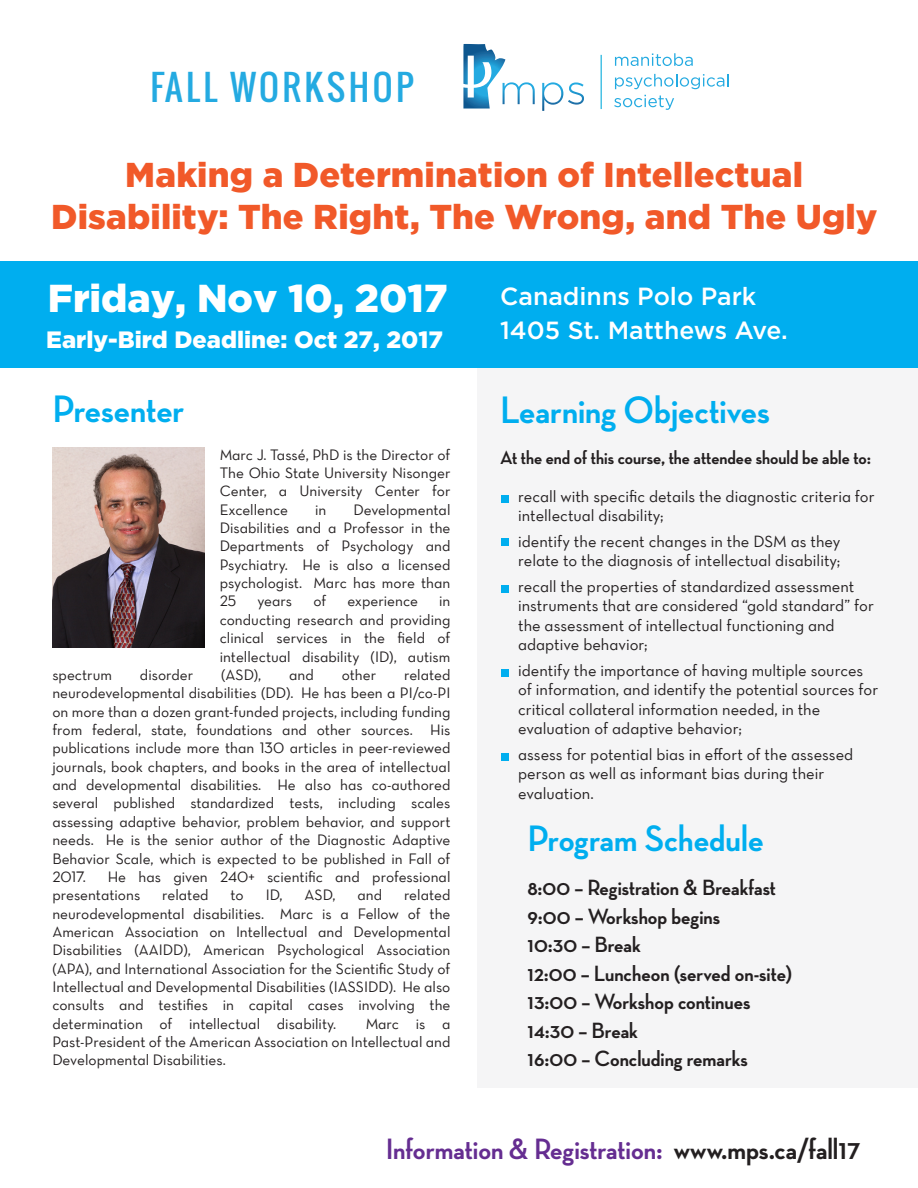
<style>
.page{position:relative;width:918px;height:1188px;background:#fff}
.page>*{position:absolute;margin:0;border:0;box-sizing:border-box;transform-origin:0 0}
.t1{font:700 39px "Neutra Disp";color:#00aeef}
.t2{font:900 38.85px "Gotham";color:#fff}
.t3{font:700 37.5px "Neutra Disp";color:#00aeef}
.t4{font:900 34.5px/41.4px "Gotham";letter-spacing:.005em;color:#f15929;text-align:center}
.t5{font:34.5px "Oswald";letter-spacing:.1em;color:#24aae1}
.t6{font:700 30px "Neutra Disp";color:#652d91}
.t7{font:500 24.75px/34px "Gotham";color:#fff}
.t8{font:900 23.7px "Gotham";color:#fff}
.t9{font:700 22.5px/28.5px "Neutra Disp";color:#231f20}
.t10{font:700 19.5px "Neutra Disp";color:#231f20}
.t11{font:16.5px/19.5px "Neutra Text Book Alt";color:#231f20}
.t12{font:15.3px/18.3px "Neutra Text Book Alt";color:#231f20;text-align:justify}
.s1{color:#231f20}
</style>
<div class="page">
<div style="left:477px;top:261px;width:441px;height:827px;background:#f5f5f6"></div>
<svg style="left:463px;top:44px;width:121px;height:67px"></svg>
<svg style="left:615px;top:53px;width:78px;height:13px"></svg>
<svg style="left:615px;top:74px;width:114px;height:15px"></svg>
<svg style="left:614px;top:95px;width:60px;height:15px"></svg>
<hr style="left:601px;top:55px;width:1px;height:54px;background:#13b0de">
<div style="left:501px;top:495px;width:7px;height:7px;background:#00aeef"></div>
<div style="left:501px;top:538px;width:7px;height:8px;background:#00aeef"></div>
<div style="left:501px;top:585px;width:7px;height:8px;background:#00aeef"></div>
<div style="left:501px;top:669px;width:7px;height:8px;background:#00aeef"></div>
<div style="left:501px;top:753px;width:7px;height:8px;background:#00aeef"></div>
<img style="left:52px;top:448px;width:153px;height:200px">
<div style="left:0;top:261px;width:918px;height:107px;background:#00aeef"></div>
<h3 class="t5" style="left:151px;top:62px;width:265px">FALL WORKSHOP</h3>
<h3 class="t4" style="left:51px;top:154px;width:828px">Making a Determination of Intellectual<br>Disability: The Right, The Wrong, and The Ugly</h3>
<h2 class="t2" style="left:48px;top:276px;width:402px">Friday, Nov 10, 2017</h2>
<h3 class="t8" style="left:46px;top:326px;width:398px">Early-Bird Deadline: Oct 27, 2017</h3>
<h1 class="t1" style="left:52px;top:387px;width:133px">Presenter</h1>
<p class="t12" style="left:220px;top:445px;width:232px">Marc J. Tassé, PhD is the Director of The Ohio State University Nisonger Center, a University Center for Excellence</p>
<p class="t12" style="left:220px;top:500px;width:232px;text-indent:134px">Developmental Disabilities and a Professor in the Departments of Psychology and Psychiatry. He is also a licensed psychologist. Marc has more than 25</p>
<p class="t12" style="left:315px;top:500px;width:13px">in</p>
<p class="t12" style="left:257px;top:592px;width:36px">years</p>
<p class="t12" style="left:313px;top:592px;width:14px">of</p>
<p class="t12" style="left:347px;top:592px;width:72px">experience</p>
<p class="t12" style="left:220px;top:592px;width:232px;text-indent:219px">in conducting research and providing clinical services in the field of intellectual disability (ID), autism</p>
<p class="t12" style="left:52px;top:665px;width:400px;text-indent:352px">related neurodevelopmental disabilities (DD). He has been a PI/co-PI on more than a dozen grant-funded projects, including funding from federal, state, foundations and other sources. His publications include more than 130 articles in peer-reviewed journals, book chapters, and books in the area of intellectual and developmental disabilities. He also has co-authored several published standardized tests, including scales assessing adaptive behavior, problem behavior, and support needs. He is the senior author of the Diagnostic Adaptive Behavior Scale, which is expected to be published in Fall of 2017.</p>
<p class="t12" style="left:52px;top:665px;width:61px">spectrum</p>
<p class="t12" style="left:140px;top:665px;width:55px">disorder</p>
<p class="t12" style="left:221px;top:665px;width:42px">(ASD),</p>
<p class="t12" style="left:289px;top:665px;width:26px">and</p>
<p class="t12" style="left:342px;top:665px;width:36px">other</p>
<p class="t12" style="left:52px;top:867px;width:400px;text-indent:55px">He has given 240+ scientific and professional presentations</p>
<p class="t12" style="left:52px;top:886px;width:400px;text-indent:352px">related neurodevelopmental disabilities. Marc is a Fellow of the American Association on Intellectual and Developmental Disabilities (AAIDD), American Psychological Association (APA), and International Association for the Scientific Study of Intellectual and Developmental Disabilities (IASSIDD). He also consults and testifies in capital cases involving the determination of intellectual disability.</p>
<p class="t12" style="left:162px;top:886px;width:48px">related</p>
<p class="t12" style="left:231px;top:886px;width:15px">to</p>
<p class="t12" style="left:266px;top:886px;width:18px">ID,</p>
<p class="t12" style="left:305px;top:886px;width:32px">ASD,</p>
<p class="t12" style="left:357px;top:886px;width:26px">and</p>
<p class="t12" style="left:52px;top:1014px;width:400px;text-indent:313px">Marc is a Past-President of the American Association on Intellectual and Developmental Disabilities.</p>
<h3 class="t7" style="left:500px;top:278px;width:289px">Canadinns Polo Park<br>1405 St. Matthews Ave.</h3>
<h1 class="t1" style="left:500px;top:388px;width:271px">Learning Objectives</h1>
<p class="t10" style="left:500px;top:447px;width:373px">At the end of this course, the attendee should be able to:</p>
<p class="t11" style="left:518px;top:486px;width:358px">recall with specific details the diagnostic criteria for intellectual disability;</p>
<p class="t11" style="left:518px;top:531px;width:324px">identify the recent changes in the DSM as they relate to the diagnosis of intellectual disability;</p>
<p class="t11" style="left:518px;top:576px;width:357px">recall the properties of standardized assessment instruments that are considered “gold standard” for the assessment of intellectual functioning and adaptive behavior;</p>
<p class="t11" style="left:518px;top:660px;width:362px">identify the importance of having multiple sources of information, and identify the potential sources for critical collateral information needed, in the evaluation of adaptive behavior;</p>
<p class="t11" style="left:518px;top:744px;width:337px">assess for potential bias in effort of the assessed person as well as informant bias during their evaluation.</p>
<h3 class="t3" style="left:527px;top:817px;width:238px">Program Schedule</h3>
<h3 class="t9" style="left:527px;top:874px;width:266px">8:00 – Registration &amp; Breakfast<br>9:00 – Workshop begins<br>10:30 – Break<br>12:00 – Luncheon (served on-site)<br>13:00 – Workshop continues<br>14:30 – Break<br>16:00 – Concluding remarks</h3>
<h3 class="t6" style="left:386px;top:1132px;width:477px">Information &amp; Registration: <span class="s1">www.mps.ca/fall17</span></h3>
</div>
